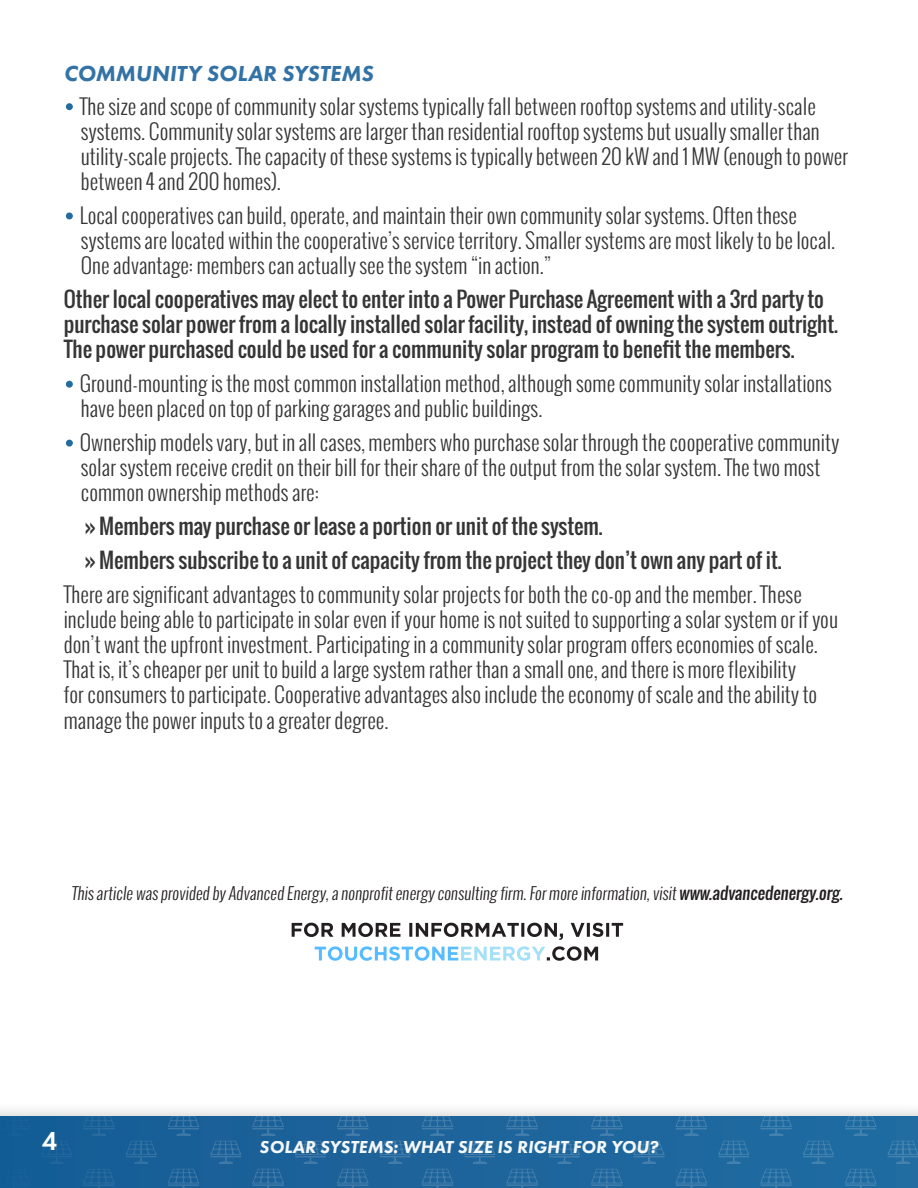
<style>
.page{position:relative;width:918px;height:1188px;background:#fff}
.page>*{position:absolute;margin:0;border:0;box-sizing:border-box;transform-origin:0 0}
.t1{font:600 27px "Futura PT";color:#fff}
.Title_2{font:italic 800 22.5px "Futura PT";color:#3372a6}
.Bullet-points_4mm{font:300 21px/25.2px "Oswald";color:#363536}
.Main_Paragraph{font:300 21px/25.2px "Oswald";color:#363536}
.Main_Paragraph-2{font:21px/25.2px "Oswald";color:#363536}
.Bullet-point_8mm{font:21px "Oswald";color:#363536}
.t2{font:italic 800 18px "Futura PT";color:#fff}
.body{font:300 16.5px "Oswald";color:#231f20}
.s1{font-weight:400}
</style>
<div class="page">
<div style="left:66px;top:103px;width:7px;height:7px;background:#226ca1;border-radius:50%"></div>
<div style="left:66px;top:213px;width:7px;height:6px;background:#226ca1;border-radius:50%"></div>
<div style="left:66px;top:381px;width:7px;height:7px;background:#226ca1;border-radius:50%"></div>
<div style="left:66px;top:440px;width:7px;height:7px;background:#226ca1;border-radius:50%"></div>
<svg style="left:315px;top:946px;width:283px;height:15px"></svg>
<svg style="left:292px;top:923px;width:331px;height:17px"></svg>
<div style="left:0;top:1102px;width:918px;height:86px;background:#231f20;opacity:.39"></div>
<div style="left:0;top:1116px;width:918px;height:72px;background:#1d649b"></div>
<svg style="left:0;top:1169px;width:12px;height:19px"></svg>
<svg style="left:91px;top:1169px;width:23px;height:19px"></svg>
<svg style="left:168px;top:1169px;width:31px;height:19px"></svg>
<svg style="left:252px;top:1169px;width:32px;height:19px"></svg>
<svg style="left:337px;top:1169px;width:32px;height:19px"></svg>
<svg style="left:422px;top:1169px;width:31px;height:19px"></svg>
<svg style="left:506px;top:1169px;width:32px;height:19px"></svg>
<svg style="left:591px;top:1169px;width:32px;height:19px"></svg>
<svg style="left:676px;top:1169px;width:31px;height:19px"></svg>
<svg style="left:760px;top:1169px;width:32px;height:19px"></svg>
<svg style="left:845px;top:1169px;width:32px;height:19px"></svg>
<svg style="left:0;top:1116px;width:12px;height:20px"></svg>
<svg style="left:88px;top:1116px;width:26px;height:20px"></svg>
<svg style="left:126px;top:1141px;width:31px;height:23px"></svg>
<svg style="left:168px;top:1116px;width:31px;height:20px"></svg>
<svg style="left:210px;top:1141px;width:31px;height:23px"></svg>
<svg style="left:252px;top:1116px;width:32px;height:20px"></svg>
<svg style="left:295px;top:1141px;width:31px;height:23px"></svg>
<svg style="left:337px;top:1116px;width:32px;height:20px"></svg>
<svg style="left:379px;top:1141px;width:32px;height:23px"></svg>
<svg style="left:421px;top:1116px;width:32px;height:20px"></svg>
<svg style="left:464px;top:1141px;width:31px;height:23px"></svg>
<svg style="left:506px;top:1116px;width:32px;height:20px"></svg>
<svg style="left:549px;top:1141px;width:31px;height:23px"></svg>
<svg style="left:591px;top:1116px;width:32px;height:20px"></svg>
<svg style="left:633px;top:1141px;width:32px;height:23px"></svg>
<svg style="left:675px;top:1116px;width:32px;height:20px"></svg>
<svg style="left:718px;top:1141px;width:31px;height:23px"></svg>
<svg style="left:760px;top:1116px;width:32px;height:20px"></svg>
<svg style="left:803px;top:1141px;width:31px;height:23px"></svg>
<svg style="left:845px;top:1116px;width:32px;height:20px"></svg>
<svg style="left:887px;top:1141px;width:31px;height:23px"></svg>
<p class="Title_2" style="left:64px;top:59px;width:311px">COMMUNITY SOLAR SYSTEMS</p>
<p class="Bullet-points_4mm" style="left:80px;top:93px;width:770px">The size and scope of community solar systems typically fall between rooftop systems and utility-scale systems. Community solar systems are larger than residential rooftop systems but usually smaller than utility-scale projects. The capacity of these systems is typically between 20 kW and 1 MW (enough to power between 4 and 200 homes).</p>
<p class="Bullet-points_4mm" style="left:80px;top:203px;width:757px">Local cooperatives can build, operate, and maintain their own community solar systems. Often these systems are located within the cooperative’s service territory. Smaller systems are most likely to be local.<br>One advantage: members can actually see the system “in action.”</p>
<p class="Main_Paragraph-2" style="left:64px;top:286px;width:776px">Other local cooperatives may elect to enter into a Power Purchase Agreement with a 3rd party to purchase solar power from a locally installed solar facility, instead of owning the system outright.<br>The power purchased could be used for a community solar program to benefit the members.</p>
<p class="Bullet-points_4mm" style="left:80px;top:371px;width:754px">Ground-mounting is the most common installation method, although some community solar installations have been placed on top of parking garages and public buildings.</p>
<p class="Bullet-points_4mm" style="left:80px;top:430px;width:761px">Ownership models vary, but in all cases, members who purchase solar through the cooperative community solar system receive credit on their bill for their share of the output from the solar system. The two most common ownership methods are:</p>
<p class="Bullet-point_8mm" style="left:85px;top:510px;width:519px">» Members may purchase or lease a portion or unit of the system.</p>
<p class="Bullet-point_8mm" style="left:85px;top:544px;width:698px">» Members subscribe to a unit of capacity from the project they don’t own any part of it.</p>
<p class="Main_Paragraph" style="left:64px;top:581px;width:776px">There are significant advantages to community solar projects for both the co-op and the member. These include being able to participate in solar even if your home is not suited to supporting a solar system or if you don’t want the upfront investment. Participating in a community solar program offers economies of scale.<br>That is, it’s cheaper per unit to build a large system rather than a small one, and there is more flexibility<br>for consumers to participate. Cooperative advantages also include the economy of scale and the ability to manage the power inputs to a greater degree.</p>
<p class="body" style="left:71px;top:882px;width:776px">This article was provided by Advanced Energy,a nonprofitenergy consulting firm.Formore information,visit<span class="s1">www.advancedenergy.org.</span></p>
<p class="t1" style="left:42px;top:1124px;width:17px">4</p>
<p class="t2" style="left:260px;top:1136px;width:400px">SOLAR SYSTEMS: WHAT SIZE IS RIGHT FOR YOU?</p>
</div>
